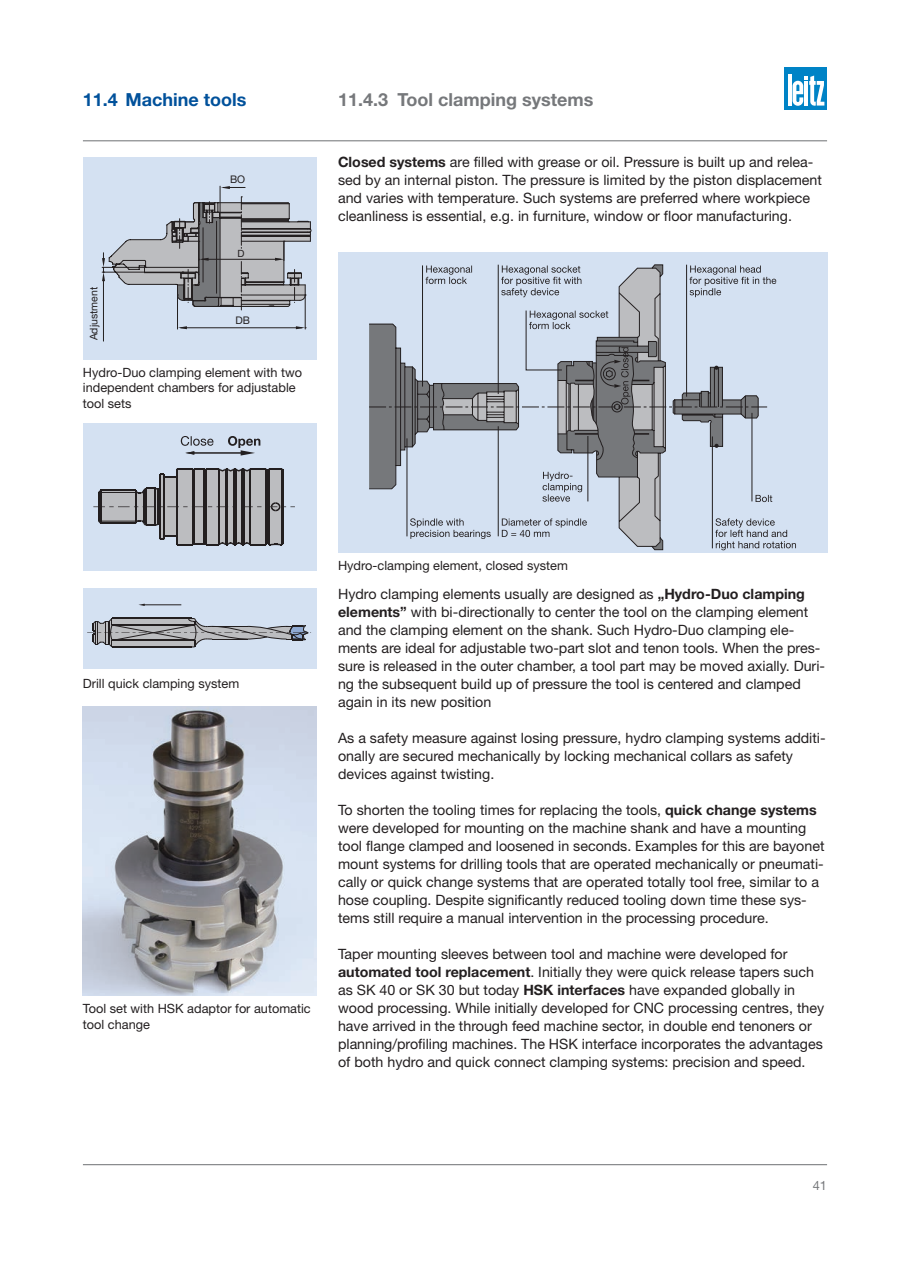
<style>
.page{position:relative;width:910px;height:1280px;background:#fff}
.page>*{position:absolute;margin:0;border:0;box-sizing:border-box;transform-origin:0 0}
.t1{font:700 18px "Helvetica Neue LT Pro";color:#76787b}
._75hel_bold_12_14_ti{font:700 18px "Helvetica Neue LT Pro";color:#01519b}
._55hel_rom_9_5_12_fl{font:14.25px/18px "Helvetica Neue LT Pro";color:#231f20}
.t2{font:12.75px/15.3px "Helvetica Neue LT Pro";color:#231f20}
.t3{font:12.75px "Helvetica Neue LT Pro";color:#76787b}
.t4{font:10.5px "Helvetica Neue LT Pro";color:#231f20}
.t5{font:10.05px "Helvetica Neue LT Pro";color:#231f20}
.s1{font-weight:700}
</style>
<div class="page">
<div style="left:784px;top:67px;width:43px;height:42px;background:#0083c6"></div>
<hr style="left:788px;top:74px;width:3px;height:32px;background:#fff">
<svg style="left:792px;top:76px;width:32px;height:30px"></svg>
<hr style="left:83px;top:1164px;width:744px;height:1px;background:#76787b">
<hr style="left:83px;top:140px;width:744px;height:1px;background:#76787b">
<div style="left:338px;top:252px;width:489px;height:301px;background:#d4e1f2"></div>
<svg style="left:369px;top:264px;width:427px;height:286px"></svg>
<div style="left:83px;top:157px;width:234px;height:203px;background:#d4e1f2"></div>
<hr style="left:220px;top:186px;width:1px;height:32px;background:#231f20">
<svg style="left:221px;top:186px;width:24px;height:3px"></svg>
<svg style="left:101px;top:197px;width:210px;height:144px"></svg>
<div style="left:83px;top:423px;width:234px;height:147px;background:#d4e1f2"></div>
<svg style="left:228px;top:436px;width:32px;height:20px"></svg>
<svg style="left:93px;top:468px;width:202px;height:77px"></svg>
<hr style="left:193px;top:453px;width:54px;height:1px;background:#231f20">
<svg style="left:181px;top:436px;width:33px;height:19px"></svg>
<img style="left:83px;top:706px;width:234px;height:289px">
<div style="left:83px;top:588px;width:234px;height:81px;background:#d4e1f2"></div>
<svg style="left:87px;top:618px;width:224px;height:29px"></svg>
<hr style="left:143px;top:604px;width:38px;height:1px;background:#231f20">
<p class="_75hel_bold_12_14_ti" style="left:83px;top:89px;width:165px">11.4 Machine tools</p>
<p class="t4" style="left:230px;top:173px;width:17px">BO</p>
<p class="t4" style="left:87px;top:340px;width:55px;rotate:-90deg">Adjustment</p>
<p class="t5" style="left:237px;top:248px;width:9px">D</p>
<p class="t4" style="left:235px;top:314px;width:16px">DB</p>
<p class="t2" style="left:83px;top:365px;width:221px">Hydro-Duo clamping element with two independent chambers for adjustable tool sets</p>
<p class="t1" style="left:338px;top:89px;width:257px">11.4.3 Tool clamping systems</p>
<p class="_55hel_rom_9_5_12_fl" style="left:338px;top:152px;width:485px"><span class="s1">Closed systems</span> are filled with grease or oil. Pressure is built up and relea&shy;sed by an internal piston. The pressure is limited by the piston displacement and varies with temperature. Such systems are preferred where workpiece cleanliness is essential, e.g. in furniture, window or floor manufacturing.</p>
<p class="t2" style="left:83px;top:675px;width:158px">Drill quick clamping system</p>
<p class="t2" style="left:83px;top:1001px;width:229px">Tool set with HSK adaptor for automatic tool change</p>
<p class="t2" style="left:338px;top:558px;width:231px">Hydro-clamping element, closed system</p>
<p class="_55hel_rom_9_5_12_fl" style="left:338px;top:584px;width:488px">Hydro clamping elements usually are designed as <span class="s1">„Hydro-Duo clamping elements”</span> with bi-directionally to center the tool on the clamping element and the clamping element on the shank. Such Hydro-Duo clamping ele&shy;ments are ideal for adjustable two-part slot and tenon tools. When the pres&shy;sure is released in the outer chamber, a tool part may be moved axially. Duri&shy;ng the subsequent build up of pressure the tool is centered and clamped again in its new position</p>
<p class="_55hel_rom_9_5_12_fl" style="left:338px;top:728px;width:489px">As a safety measure against losing pressure, hydro clamping systems additi&shy;onally are secured mechanically by locking mechanical collars as safety devices against twisting.</p>
<p class="_55hel_rom_9_5_12_fl" style="left:338px;top:800px;width:488px">To shorten the tooling times for replacing the tools, <span class="s1">quick change systems </span>were developed for mounting on the machine shank and have a mounting tool flange clamped and loosened in seconds. Examples for this are bayonet mount systems for drilling tools that are operated mechanically or pneumati&shy;cally or quick change systems that are operated totally tool free, similar to a hose coupling. Despite significantly reduced tooling down time these sys&shy;tems still require a manual intervention in the processing procedure.</p>
<p class="_55hel_rom_9_5_12_fl" style="left:338px;top:944px;width:488px">Taper mounting sleeves between tool and machine were developed for <span class="s1">automated tool replacement</span>. Initially they were quick release tapers such as SK 40 or SK 30 but today <span class="s1">HSK interfaces</span> have expanded globally in wood processing. While initially developed for CNC processing centres, they have arrived in the through feed machine sector, in double end tenoners or planning/profiling machines. The HSK interface incorporates the advantages of both hydro and quick connect clamping systems: precision and speed.</p>
<p class="t3" style="left:813px;top:1177px;width:16px">41</p>
</div>
